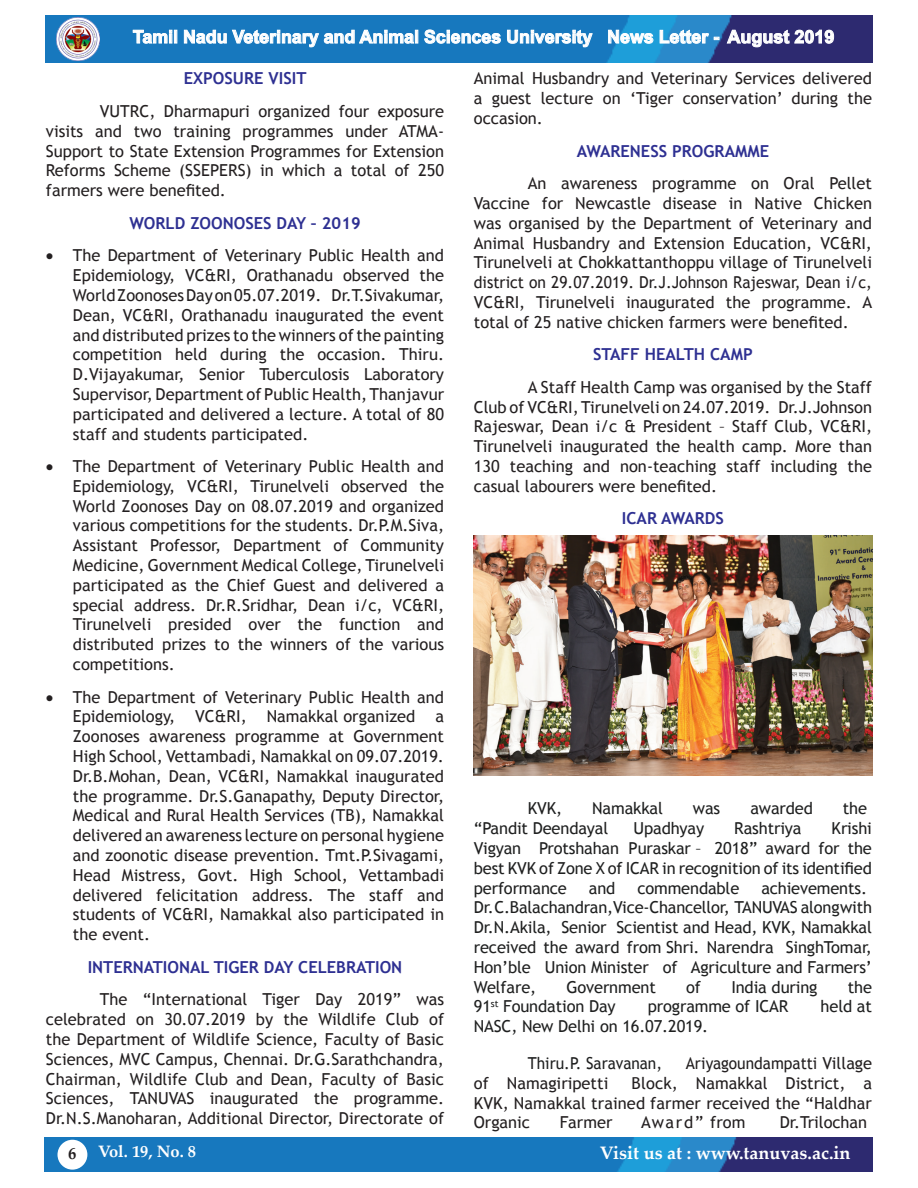
<style>
.page{position:relative;width:918px;height:1188px;background:#fff}
.page>*{position:absolute;margin:0;border:0;box-sizing:border-box;transform-origin:0 0}
.t1{font:700 18px "Arial";color:#fff}
.t2{font:700 18px "Palatino Linotype";color:#fff}
.t3{font:16.5px/19.8px "Trebuchet MS";color:#231f20;text-align:justify}
.t4{font:16.5px/19.8px "Trebuchet MS";letter-spacing:-.01em;color:#1f2020;text-align:justify}
.t5{font:700 16.5px "Trebuchet MS";color:#2e3092}
.t6{font:16.5px "Trebuchet MS";color:#231f20;scale:.94 1}
.t7{font:16.5px "Trebuchet MS";letter-spacing:-.01em;color:#1f2020;scale:.94 1}
.t8{font:700 16.5px "Palatino Linotype";color:#fff}
.t9{font:16.5px "Trebuchet MS";letter-spacing:.055em;color:#231f20}
.t10{font:700 16.5px "Palatino Linotype";color:#231f20}
</style>
<div class="page">
<img style="left:45px;top:16px;width:828px;height:47px">
<img style="left:45px;top:1137px;width:827px;height:34px">
<div style="left:57px;top:1140px;width:30px;height:30px;background:#fff;border-radius:50%"></div>
<svg style="left:133px;top:29px;width:44px;height:15px"></svg>
<svg style="left:184px;top:29px;width:234px;height:19px;background:#539bce"></svg>
<svg style="left:424px;top:29px;width:77px;height:15px"></svg>
<svg style="left:507px;top:29px;width:86px;height:19px;background:#579dcf"></svg>
<svg style="left:608px;top:29px;width:111px;height:15px;background:#67b3de"></svg>
<svg style="left:727px;top:29px;width:107px;height:19px;background:#656296"></svg>
<img style="left:57px;top:18px;width:42px;height:42px">
<img style="left:474px;top:536px;width:398px;height:240px">
<p class="t1" style="left:133px;top:25px;width:703px">Tamil Nadu Veterinary and Animal Sciences University News Letter - August 2019</p>
<p class="t5" style="left:184px;top:68px;width:124px">EXPOSURE VISIT</p>
<p class="t3" style="left:46px;top:101px;width:400px;text-indent:54px">VUTRC, Dharmapuri organized four exposure visits and two training programmes under ATMA-Support to State Extension Programmes for Extension Reforms Scheme (SSEPERS) in which a total of 250 farmers were benefited.</p>
<p class="t5" style="left:129px;top:213px;width:233px">WORLD ZOONOSES DAY – 2019</p>
<p class="t3" style="left:73px;top:246px;width:373px;text-indent:-27px">• The Department of Veterinary Public Health and Epidemiology, VC&amp;RI, Orathanadu observed the World Zoonoses Day on 05.07.2019. Dr.T.Sivakumar, Dean, VC&amp;RI, Orathanadu inaugurated the event and distributed prizes to the winners of the painting competition held during the occasion. Thiru.<br>D.Vijayakumar, Senior Tuberculosis Laboratory Supervisor, Department of Public Health, Thanjavur participated and delivered a lecture. A total of 80 staff and students participated.</p>
<p class="t3" style="left:73px;top:457px;width:373px;text-indent:-27px">• The Department of Veterinary Public Health and Epidemiology, VC&amp;RI, Tirunelveli observed the World Zoonoses Day on 08.07.2019 and organized various competitions for the students. Dr.P.M.Siva, Assistant Professor, Department of Community Medicine, Government Medical College, Tirunelveli participated as the Chief Guest and delivered a special address. Dr.R.Sridhar, Dean i/c, VC&amp;RI, Tirunelveli presided over the function and distributed prizes to the winners of the various competitions.</p>
<p class="t3" style="left:73px;top:687px;width:373px;text-indent:-27px">• The Department of Veterinary Public Health and Epidemiology, VC&amp;RI, Namakkal organized a Zoonoses awareness programme at Government High School, Vettambadi, Namakkal on 09.07.2019.<br>Dr.B.Mohan, Dean, VC&amp;RI, Namakkal inaugurated the programme. Dr.S.Ganapathy, Deputy Director, Medical and Rural Health Services (TB), Namakkal delivered an awareness lecture on personal hygiene and zoonotic disease prevention. Tmt.P.Sivagami, Head Mistress, Govt. High School, Vettambadi delivered felicitation address. The staff and students of VC&amp;RI, Namakkal also participated in the event.</p>
<p class="t5" style="left:88px;top:957px;width:316px">INTERNATIONAL TIGER DAY CELEBRATION</p>
<p class="t3" style="left:46px;top:990px;width:400px;text-indent:54px">The “International Tiger Day 2019” was celebrated on 30.07.2019 by the Wildlife Club of the Department of Wildlife Science, Faculty of Basic Sciences, MVC Campus, Chennai. Dr.G.Sarathchandra, Chairman, Wildlife Club and Dean, Faculty of Basic Sciences, TANUVAS inaugurated the programme.<br>Dr.N.S.Manoharan, Additional Director, Directorate of</p>
<p class="t3" style="left:474px;top:69px;width:400px">Animal Husbandry and Veterinary Services delivered a guest lecture on ‘Tiger conservation’ during the occasion.</p>
<p class="t5" style="left:577px;top:140px;width:194px">AWARENESS PROGRAMME</p>
<p class="t3" style="left:474px;top:174px;width:400px;text-indent:54px">An awareness programme on Oral Pellet Vaccine for Newcastle disease in Native Chicken was organised by the Department of Veterinary and Animal Husbandry and Extension Education, VC&amp;RI, Tirunelveli at Chokkattanthoppu village of Tirunelveli district on 29.07.2019. Dr.J.Johnson Rajeswar, Dean i/c, VC&amp;RI, Tirunelveli inaugurated the programme. A total of 25 native chicken farmers were benefited.</p>
<p class="t5" style="left:593px;top:344px;width:161px">STAFF HEALTH CAMP</p>
<p class="t3" style="left:474px;top:377px;width:400px;text-indent:54px">A Staff Health Camp was organised by the Staff Club of VC&amp;RI, Tirunelveli on 24.07.2019. Dr.J.Johnson Rajeswar, Dean i/c &amp; President – Staff Club, VC&amp;RI, Tirunelveli inaugurated the health camp. More than 130 teaching and non-teaching staff including the casual labourers were benefited.</p>
<p class="t5" style="left:622px;top:508px;width:104px">ICAR AWARDS</p>
<p class="t4" style="left:528px;top:799px;width:36px">KVK,</p>
<p class="t4" style="left:592px;top:799px;width:72px">Namakkal</p>
<p class="t4" style="left:693px;top:799px;width:29px">was</p>
<p class="t4" style="left:750px;top:799px;width:64px">awarded</p>
<p class="t4" style="left:843px;top:799px;width:26px">the</p>
<p class="t4" style="left:474px;top:819px;width:136px">“Pandit Deendayal</p>
<p class="t4" style="left:634px;top:819px;width:72px">Upadhyay</p>
<p class="t4" style="left:734px;top:819px;width:69px">Rashtriya</p>
<p class="t4" style="left:474px;top:819px;width:400px;text-indent:358px">Krishi Vigyan Protshahan Puraskar – 2018” award for the best KVK of Zone X of ICAR in recognition of its identified performance</p>
<p class="t4" style="left:474px;top:878px;width:400px;text-align:left;text-indent:287px">achievements.<br>Dr. C.Balachandran,Vice-Chancellor, TANUVAS along with Dr.N.Akila, Senior Scientist and Head, KVK, Namakkal received the award from Shri. Narendra SinghTomar, Hon’ble Union Minister of Agriculture and Farmers’ Welfare,</p>
<p class="t4" style="left:589px;top:878px;width:28px">and</p>
<p class="t4" style="left:638px;top:878px;width:103px">commendable</p>
<p class="t4" style="left:567px;top:977px;width:91px">Government</p>
<p class="t4" style="left:686px;top:977px;width:16px">of</p>
<p class="t4" style="left:731px;top:977px;width:88px">India during</p>
<p class="t4" style="left:848px;top:977px;width:26px">the</p>
<p class="t4" style="left:474px;top:997px;width:143px">91<sup>st</sup> Foundation Day</p>
<p class="t4" style="left:648px;top:997px;width:142px">programme of ICAR</p>
<p class="t4" style="left:821px;top:997px;width:53px">held at</p>
<p class="t4" style="left:474px;top:1017px;width:236px">NASC, New Delhi on 16.07.2019.</p>
<p class="t7" style="left:528px;top:1053px;width:144px">Thiru.P. Saravanan,</p>
<p class="t6" style="left:686px;top:1053px;width:200px">Ariyagoundampatti Village</p>
<p class="t3" style="left:474px;top:1073px;width:136px">of Namagiripetti</p>
<p class="t3" style="left:474px;top:1073px;width:400px;text-indent:158px">Block, Namakkal District, a KVK, Namakkal trained farmer received the “Haldhar Organic</p>
<p class="t3" style="left:560px;top:1113px;width:54px">Farmer</p>
<p class="t9" style="left:641px;top:1113px;width:106px">Award” from</p>
<p class="t3" style="left:780px;top:1113px;width:89px">Dr.Trilochan</p>
<p class="t10" style="left:68px;top:1142px;width:10px">6</p>
<p class="t8" style="left:98px;top:1140px;width:100px">Vol. 19, No. 8</p>
<p class="t2" style="left:600px;top:1140px;width:252px">Visit us at : www.tanuvas.ac.in</p>
</div>
